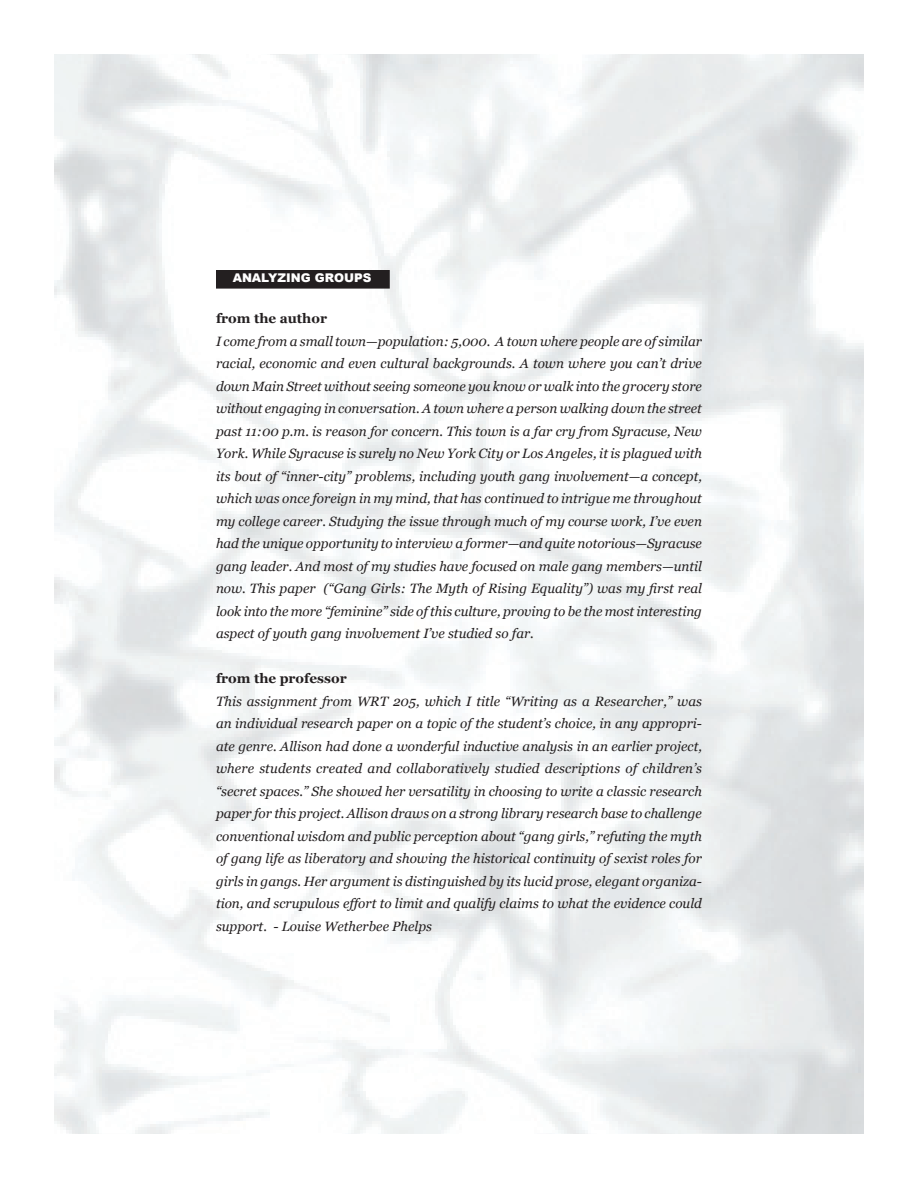
<style>
.page{position:relative;width:918px;height:1188px;background:#fff}
.page>*{position:absolute;margin:0;border:0;box-sizing:border-box;transform-origin:0 0}
.t1{font:italic 13.5px/22.5px "Georgia";color:#231f20;text-align:justify}
.t2{font:700 13.5px "Georgia";color:#231f20}
.t3{font:900 12px "Arial";color:#fff}
</style>
<div class="page">
<div style="left:217px;top:271px;width:172px;height:17px;background:#231f20"></div>
<div style="left:216px;top:270px;width:174px;height:19px;border:2px solid #231f20"></div>
<p class="t3" style="left:233px;top:271px;width:140px">ANALYZING GROUPS</p>
<p class="t2" style="left:216px;top:311px;width:113px">from the author</p>
<p class="t1" style="left:216px;top:330px;width:488px">I come from a small town—population: 5,000. A town where people are of similar racial, economic and even cultural backgrounds. A town where you can’t drive down Main Street without seeing someone you know or walk into the grocery store without engaging in conversation. A town where a person walking down the street past 11:00 p.m. is reason for concern. This town is a far cry from Syracuse, New York. While Syracuse is surely no New York City or Los Angeles, it is plagued with its bout of “inner-city” problems, including youth gang involvement—a concept, which was once foreign in my mind, that has continued to intrigue me throughout my college career. Studying the issue through much of my course work, I’ve even had the unique opportunity to interview a former—and quite notorious—Syracuse gang leader. And most of my studies have focused on male gang members—until now. This paper (“Gang Girls: The Myth of Rising Equality”) was my first real look into the more “feminine” side of this culture, proving to be the most interesting aspect of youth gang involvement I’ve studied so far.</p>
<p class="t2" style="left:216px;top:671px;width:132px">from the professor</p>
<p class="t1" style="left:216px;top:690px;width:488px">This assignment from WRT 205, which I title “Writing as a Researcher,” was an individual research paper on a topic of the student’s choice, in any appropri&shy;ate genre. Allison had done a wonderful inductive analysis in an earlier project, where students created and collaboratively studied descriptions of children’s “secret spaces.” She showed her versatility in choosing to write a classic research paper for this project. Allison draws on a strong library research base to challenge conventional wisdom and public perception about “gang girls,” refuting the myth of gang life as liberatory and showing the historical continuity of sexist roles for girls in gangs. Her argument is distinguished by its lucid prose, elegant organiza&shy;tion, and scrupulous effort to limit and qualify claims to what the evidence could support. - Louise Wetherbee Phelps</p>
</div>
